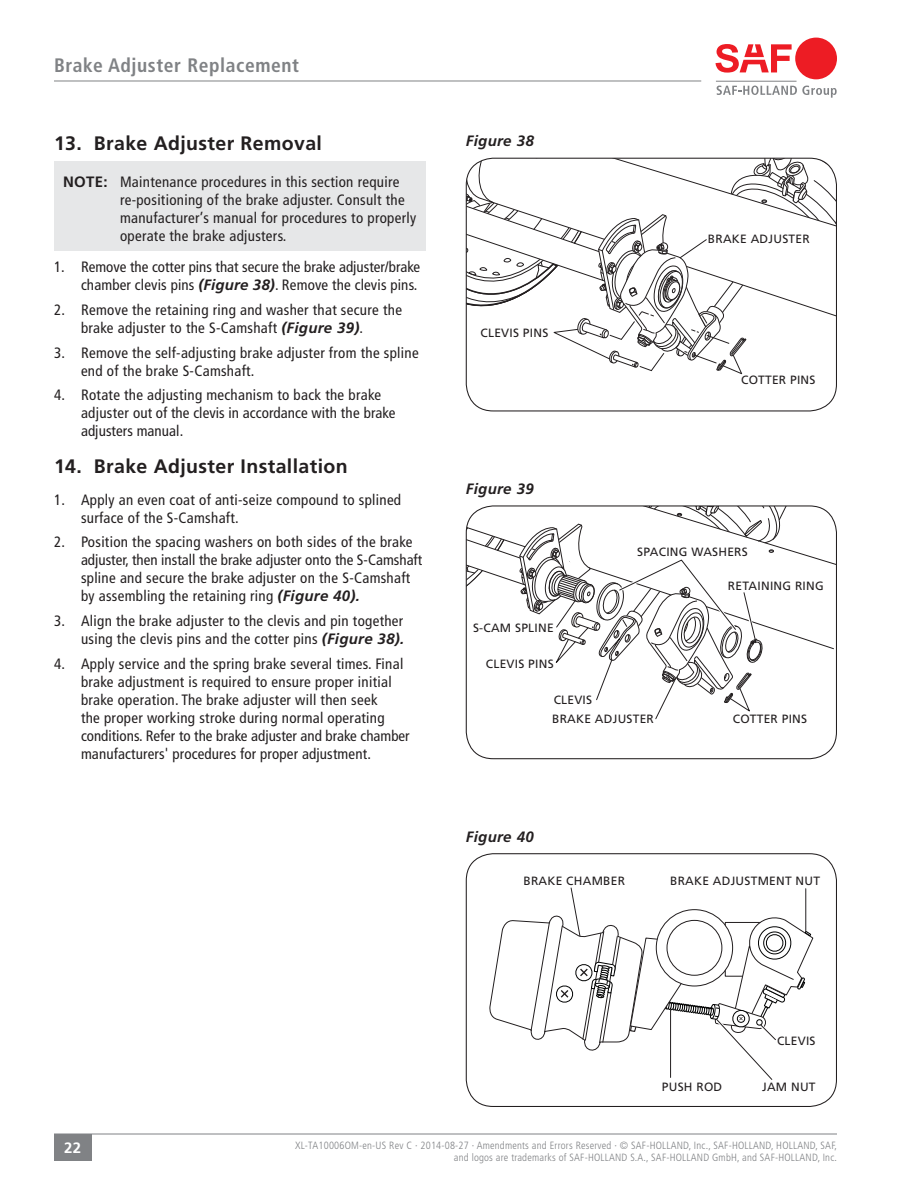
<style>
.page{position:relative;width:918px;height:1188px;background:#fff}
.page>*{position:absolute;margin:0;border:0;box-sizing:border-box;transform-origin:0 0}
.t1{font:700 19.5px "Frutiger LT Std";letter-spacing:.02em;color:#231f20}
.t2{font:700 condensed 19.5px "Frutiger LT Std";letter-spacing:.03em;color:#808285}
.t3{font:condensed 15px/18px "Frutiger LT Std";letter-spacing:.02em;color:#231f20}
.t4{font:condensed 15px/18px "Frutiger LT Std";color:#231f20;text-align:right}
.t5{font:italic 700 15px "Frutiger LT Std";letter-spacing:.02em;color:#231f20}
.t6{font:700 15px "Frutiger LT Std";color:#fff}
.t7{font:12px "Frutiger LT Std";letter-spacing:.02em;color:#231f20}
.t8{font:300 condensed 10.5px/12.6px "Frutiger LT Std";letter-spacing:.02em;color:#808285;text-align:right}
.s1{font-weight:700;font-stretch:normal}
.s2{font-weight:700;font-style:italic;font-stretch:normal}
</style>
<div class="page">
<div style="left:54px;top:1134px;width:37px;height:27px;background:#808285"></div>
<hr style="left:54px;top:1134px;width:783px;height:1px;background:#808285">
<hr style="left:54px;top:81px;width:647px;height:1px;background:#808285">
<svg style="left:717px;top:86px;width:120px;height:12px"></svg>
<hr style="left:716px;top:81px;width:81px;height:1px;background:#808285">
<div style="left:795px;top:38px;width:42px;height:41px;background:#ed1c24;border-radius:50%"></div>
<svg style="left:716px;top:44px;width:76px;height:29px"></svg>
<div style="left:54px;top:162px;width:371px;height:89px;background:#e6e7e8"></div>
<div style="left:466px;top:853px;width:371px;height:254px;border:1px solid #231f20;border-radius:27px"></div>
<svg style="left:466px;top:158px;width:371px;height:217px"></svg>
<svg style="left:466px;top:506px;width:329px;height:214px"></svg>
<svg style="left:490px;top:887px;width:324px;height:193px"></svg>
<h1 class="t2" style="left:54px;top:57px;width:247px">Brake Adjuster Replacement</h1>
<h1 class="t1" style="left:54px;top:134px;width:270px">13. Brake Adjuster Removal</h1>
<p class="t3" style="left:120px;top:173px;width:298px;text-indent:-57px"><span class="s1">NOTE:</span> Maintenance procedures in this section require re-positioning of the brake adjuster. Consult the manufacturer’s manual for procedures to properly operate the brake adjusters.</p>
<p class="t4" style="left:54px;top:258px;width:368px">1. Remove the cotter pins that secure the brake adjuster/brake chamber clevis pins <span class="s2">(Figure 38)</span>. Remove the clevis pins.</p>
<p class="t3" style="left:81px;top:301px;width:323px;text-indent:-27px">2. Remove the retaining ring and washer that secure the brake adjuster to the S-Camshaft <span class="s2">(Figure 39)</span>.</p>
<p class="t3" style="left:81px;top:344px;width:339px;text-indent:-27px">3. Remove the self-adjusting brake adjuster from the spline end of the brake S-Camshaft.</p>
<p class="t3" style="left:81px;top:387px;width:316px;text-indent:-27px">4. Rotate the adjusting mechanism to back the brake adjuster out of the clevis in accordance with the brake adjusters manual.</p>
<h1 class="t1" style="left:54px;top:458px;width:295px">14. Brake Adjuster Installation</h1>
<p class="t3" style="left:81px;top:491px;width:322px;text-indent:-27px">1. Apply an even coat of anti-seize compound to splined surface of the S-Camshaft.</p>
<p class="t3" style="left:81px;top:534px;width:343px;text-indent:-27px">2. Position the spacing washers on both sides of the brake adjuster, then install the brake adjuster onto the S-Camshaft spline and secure the brake adjuster on the S-Camshaft by assembling the retaining ring <span class="s2">(Figure 40).</span></p>
<p class="t3" style="left:54px;top:613px;width:352px;text-align:right">3. Align the brake adjuster to the clevis and pin together using the clevis pins and the cotter pins <span class="s2">(Figure 38).</span></p>
<p class="t3" style="left:81px;top:655px;width:330px;text-indent:-27px">4. Apply service and the spring brake several times. Final brake adjustment is required to ensure proper initial brake operation. The brake adjuster will then seek<br>the proper working stroke during normal operating conditions. Refer to the brake adjuster and brake chamber manufacturers' procedures for proper adjustment.</p>
<p class="t5" style="left:466px;top:135px;width:69px">Figure 38</p>
<p class="t7" style="left:481px;top:327px;width:69px">CLEVIS PINS</p>
<p class="t5" style="left:466px;top:482px;width:69px">Figure 39</p>
<p class="t7" style="left:473px;top:622px;width:82px">S-CAM SPLINE</p>
<p class="t7" style="left:486px;top:659px;width:69px">CLEVIS PINS</p>
<p class="t7" style="left:554px;top:695px;width:40px">CLEVIS</p>
<p class="t7" style="left:708px;top:234px;width:103px">BRAKE ADJUSTER</p>
<p class="t7" style="left:741px;top:374px;width:76px">COTTER PINS</p>
<p class="t7" style="left:637px;top:547px;width:112px">SPACING WASHERS</p>
<p class="t7" style="left:728px;top:581px;width:97px">RETAINING RING</p>
<p class="t7" style="left:552px;top:714px;width:103px">BRAKE ADJUSTER</p>
<p class="t5" style="left:466px;top:830px;width:69px">Figure 40</p>
<p class="t7" style="left:733px;top:714px;width:76px">COTTER PINS</p>
<p class="t7" style="left:524px;top:876px;width:103px">BRAKE CHAMBER</p>
<p class="t7" style="left:670px;top:876px;width:151px">BRAKE ADJUSTMENT NUT</p>
<p class="t7" style="left:777px;top:1035px;width:40px">CLEVIS</p>
<p class="t7" style="left:662px;top:1082px;width:62px">PUSH ROD</p>
<p class="t7" style="left:762px;top:1082px;width:55px">JAM NUT</p>
<p class="t6" style="left:64px;top:1141px;width:18px">22</p>
<p class="t8" style="left:295px;top:1139px;width:543px">XL-TA10006OM-en-US Rev C · 2014-08-27 · Amendments and Errors Reserved · © SAF-HOLLAND, Inc., SAF-HOLLAND, HOLLAND, SAF, and logos are trademarks of SAF-HOLLAND S.A., SAF-HOLLAND GmbH, and SAF-HOLLAND, Inc.</p>
</div>
